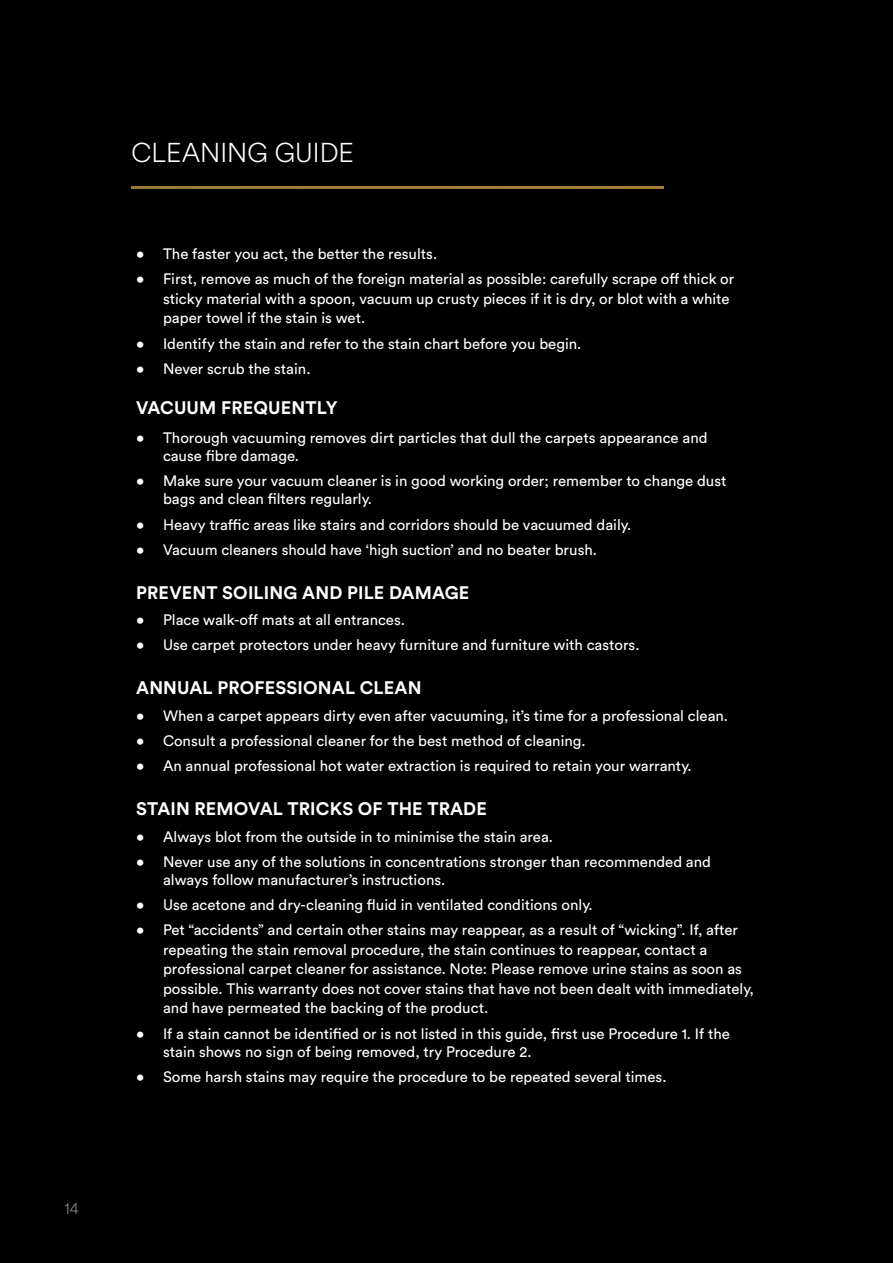
<style>
.page{position:relative;width:893px;height:1263px;background:#000}
.page>*{position:absolute;margin:0;border:0;box-sizing:border-box;transform-origin:0 0}
.t1{font:300 27px "Circular Air";color:#fff}
.t2{font:700 18px "Circular Std";letter-spacing:.01em;color:#fff}
.t3{font:15px/19.5px "Circular Std";color:#fff}
.t4{font:300 15px "Circular Air";color:#939598}
</style>
<div class="page">
<hr style="left:131px;top:187px;width:533px;height:2px;background:#a27c34">
<p class="t4" style="left:64px;top:1199px;width:16px">14</p>
<h1 class="t1" style="left:131px;top:134px;width:224px">CLEANING GUIDE</h1>
<p class="t3" style="left:136px;top:244px;width:303px">• The faster you act, the better the results.</p>
<p class="t3" style="left:163px;top:269px;width:573px;text-indent:-27px">• First, remove as much of the foreign material as possible: carefully scrape off thick or sticky material with a spoon, vacuum up crusty pieces if it is dry, or blot with a white paper towel if the stain is wet.</p>
<p class="t3" style="left:136px;top:333px;width:447px">• Identify the stain and refer to the stain chart before you begin.</p>
<p class="t3" style="left:136px;top:359px;width:176px">• Never scrub the stain.</p>
<p class="t2" style="left:136px;top:396px;width:203px">VACUUM FREQUENTLY</p>
<p class="t3" style="left:163px;top:429px;width:546px;line-height:18px;text-indent:-27px">• Thorough vacuuming removes dirt particles that dull the carpets appearance and cause fibre damage.</p>
<p class="t3" style="left:163px;top:472px;width:565px;line-height:18px;text-indent:-27px">• Make sure your vacuum cleaner is in good working order; remember to change dust bags and clean filters regularly.</p>
<p class="t3" style="left:136px;top:514px;width:497px">• Heavy traffic areas like stairs and corridors should be vacuumed daily.</p>
<p class="t3" style="left:136px;top:540px;width:463px">• Vacuum cleaners should have ‘high suction’ and no beater brush.</p>
<p class="t2" style="left:136px;top:581px;width:335px">PREVENT SOILING AND PILE DAMAGE</p>
<p class="t3" style="left:136px;top:610px;width:270px">• Place walk-off mats at all entrances.</p>
<p class="t3" style="left:136px;top:635px;width:505px">• Use carpet protectors under heavy furniture and furniture with castors.</p>
<p class="t2" style="left:136px;top:676px;width:287px">ANNUAL PROFESSIONAL CLEAN</p>
<p class="t3" style="left:136px;top:706px;width:594px">• When a carpet appears dirty even after vacuuming, it’s time for a professional clean.</p>
<p class="t3" style="left:136px;top:731px;width:451px">• Consult a professional cleaner for the best method of cleaning.</p>
<p class="t3" style="left:136px;top:756px;width:557px">• An annual professional hot water extraction is required to retain your warranty.</p>
<p class="t2" style="left:136px;top:797px;width:352px">STAIN REMOVAL TRICKS OF THE TRADE</p>
<p class="t3" style="left:136px;top:826px;width:419px">• Always blot from the outside in to minimise the stain area.</p>
<p class="t3" style="left:163px;top:852px;width:549px;line-height:18px;text-indent:-27px">• Never use any of the solutions in concentrations stronger than recommended and always follow manufacturer’s instructions.</p>
<p class="t3" style="left:136px;top:895px;width:458px">• Use acetone and dry-cleaning fluid in ventilated conditions only.</p>
<p class="t3" style="left:163px;top:920px;width:592px;text-indent:-27px">• Pet “accidents” and certain other stains may reappear, as a result of “wicking”. If, after repeating the stain removal procedure, the stain continues to reappear, contact a professional carpet cleaner for assistance. Note: Please remove urine stains as soon as possible. This warranty does not cover stains that have not been dealt with immediately, and have permeated the backing of the product.</p>
<p class="t3" style="left:163px;top:1024px;width:568px;line-height:18px;text-indent:-27px">• If a stain cannot be identified or is not listed in this guide, first use Procedure 1. If the stain shows no sign of being removed, try Procedure 2.</p>
<p class="t3" style="left:136px;top:1067px;width:532px">• Some harsh stains may require the procedure to be repeated several times.</p>
</div>
